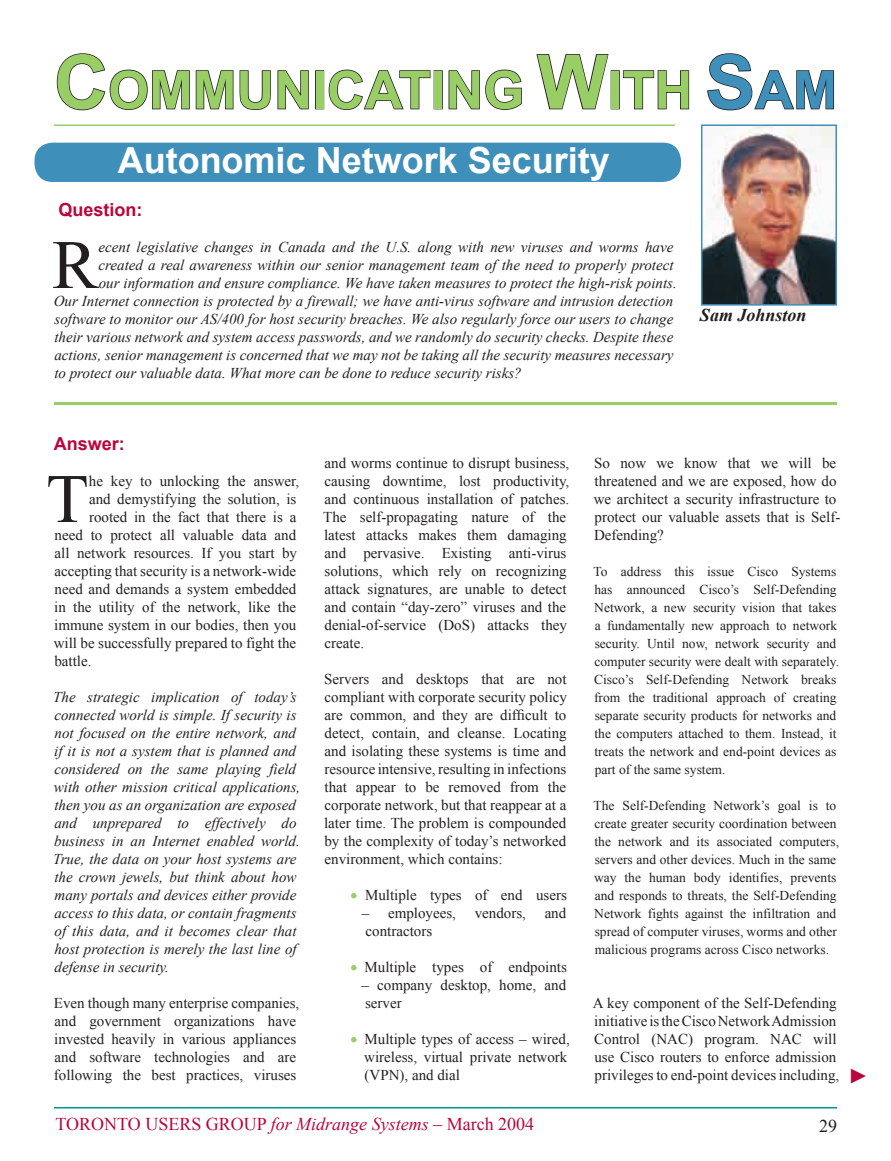
<style>
.page{position:relative;width:891px;height:1161px;background:#fff}
.page>*{position:absolute;margin:0;border:0;box-sizing:border-box;transform-origin:0 0}
.t1{font:69.3px "Times New Roman";color:#231f20}
.t2{font:700 52.5px "Arial";color:#99cd65}
.t3{font:700 36px "Arial";color:#fff}
.t4{font:18px "Times New Roman";color:#ba053d}
.t5{font:700 18px "Arial";color:#ba053d}
.t6{font:italic 700 18px "Times New Roman";color:#231f20}
.t7{font:18px "Times New Roman";color:#231f20}
.t8{font:15px/18px "Times New Roman";color:#231f20}
.t9{font:italic 15px/18px "Times New Roman";color:#231f20}
.t10{font:13.5px/18px "Times New Roman";color:#231f20}
.s1{font-size:75px}
.s2{font-size:75px;color:#3f8fbb}
.s3{color:#3f8fbb}
.s4{color:#99cd65}
.s5{font-style:italic}
</style>
<div class="page">
<div style="left:34px;top:143px;width:647px;height:39px;background:#3f8fbb"></div>
<hr style="left:54px;top:1107px;width:783px;height:1px;background:#019196">
<img style="left:704px;top:128px;width:130px;height:175px">
<div style="left:701px;top:125px;width:136px;height:181px;border:2px solid #3f8fbb"></div>
<hr style="left:54px;top:124px;width:621px;height:2px;background:#99cd65">
<hr style="left:54px;top:402px;width:783px;height:3px;background:#99cd65">
<svg style="left:56px;top:53px;width:253px;height:58px"></svg>
<div style="left:315px;top:70px;width:9px;height:39px;border:2px solid #231f20"></div>
<svg style="left:328px;top:69px;width:103px;height:41px"></svg>
<div style="left:434px;top:70px;width:9px;height:39px;border:2px solid #231f20"></div>
<svg style="left:448px;top:69px;width:74px;height:41px"></svg>
<svg style="left:536px;top:54px;width:73px;height:56px"></svg>
<div style="left:611px;top:70px;width:9px;height:39px;border:2px solid #231f20"></div>
<svg style="left:622px;top:70px;width:68px;height:40px"></svg>
<svg style="left:707px;top:53px;width:128px;height:58px"></svg>
<h2 class="t2" style="left:54px;top:56px;width:784px"><span class="s1">C</span>OMMUNICATING <span class="s1">W</span>ITH <span class="s2">S</span><span class="s3">AM</span></h2>
<h3 class="t3" style="left:118px;top:137px;width:494px">Autonomic Network Security</h3>
<p class="t5" style="left:58px;top:198px;width:86px">Question:</p>
<h1 class="t1" style="left:52px;top:218px;width:48px">R</h1>
<p class="t9" style="left:99px;top:238px;width:576px">ecent legislative changes in Canada and the U.S. along with new viruses and worms have</p>
<p class="t9" style="left:99px;top:256px;width:576px">created a real awareness within our senior management team of the need to properly protect</p>
<p class="t9" style="left:99px;top:274px;width:580px">our information and ensure compliance. We have taken measures to protect the high-risk points.</p>
<p class="t9" style="left:54px;top:292px;width:621px">Our Internet connection is protected by a firewall; we have anti-virus software and intrusion detection</p>
<p class="t9" style="left:55px;top:310px;width:620px">software to monitor our AS/400 for host security breaches. We also regularly force our users to change</p>
<p class="t9" style="left:54px;top:328px;width:620px">their various network and system access passwords, and we randomly do security checks. Despite these</p>
<p class="t9" style="left:54px;top:346px;width:621px">actions, senior management is concerned that we may not be taking all the security measures necessary</p>
<p class="t9" style="left:54px;top:364px;width:469px">to protect our valuable data. What more can be done to reduce security risks?</p>
<p class="t6" style="left:700px;top:303px;width:108px">Sam Johnston</p>
<p class="t5" style="left:54px;top:432px;width:73px">Answer:</p>
<h1 class="t1" style="left:46px;top:452px;width:44px">T</h1>
<p class="t8" style="left:89px;top:472px;width:212px">he key to unlocking the answer,</p>
<p class="t8" style="left:89px;top:490px;width:209px">and demystifying the solution, is</p>
<p class="t8" style="left:89px;top:508px;width:209px">rooted in the fact that there is a</p>
<p class="t8" style="left:55px;top:526px;width:243px">need to protect all valuable data and</p>
<p class="t8" style="left:55px;top:544px;width:244px">all network resources. If you start by</p>
<p class="t8" style="left:55px;top:562px;width:243px">accepting that security is a network-wide</p>
<p class="t8" style="left:55px;top:580px;width:243px">need and demands a system embedded</p>
<p class="t8" style="left:54px;top:598px;width:244px">in the utility of the network, like the</p>
<p class="t8" style="left:54px;top:616px;width:244px">immune system in our bodies, then you</p>
<p class="t8" style="left:54px;top:634px;width:244px">will be successfully prepared to fight the</p>
<p class="t8" style="left:54px;top:652px;width:39px">battle.</p>
<p class="t9" style="left:53px;top:688px;width:249px">The strategic implication of today’s connected world is simple. If security is not focused on the entire network, and if it is not a system that is planned and considered on the same playing field with other mission critical applications, then you as an organization are exposed and unprepared to effectively do business in an Internet enabled world.<br>True, the data on your host systems are the crown jewels, but think about how many portals and devices either provide access to this data, or contain fragments of this data, and it becomes clear that host protection is merely the last line of defense in security.</p>
<p class="t8" style="left:54px;top:994px;width:247px">Even though many enterprise companies, and government organizations have invested heavily in various appliances and software technologies and are following the best practices, viruses</p>
<p class="t8" style="left:323px;top:454px;width:248px">and worms continue to disrupt business, causing downtime, lost productivity, and continuous installation of patches.<br>The self-propagating nature of the latest attacks makes them damaging and pervasive. Existing anti-virus solutions, which rely on recognizing attack signatures, are unable to detect and contain “day-zero” viruses and the denial-of-service (DoS) attacks they create.</p>
<p class="t8" style="left:324px;top:670px;width:245px;text-align:justify">Servers and desktops that are not compliant with corporate security policy are common, and they are difficult to detect, contain, and cleanse. Locating and isolating these systems is time and resource intensive, resulting in infections that appear to be removed from the corporate network, but that reappear at a later time. The problem is compounded by the complexity of today’s networked environment, which contains:</p>
<p class="t8" style="left:351px;top:886px;width:218px"><span class="s4">•</span> Multiple types of end users</p>
<p class="t8" style="left:362px;top:904px;width:206px">– employees, vendors, and contractors</p>
<p class="t8" style="left:351px;top:958px;width:218px"><span class="s4">•</span> Multiple types of endpoints</p>
<p class="t8" style="left:361px;top:976px;width:206px">– company desktop, home, and server</p>
<p class="t8" style="left:364px;top:1030px;width:207px;text-indent:-14px"><span class="s4">•</span> Multiple types of access – wired, wireless, virtual private network (VPN), and dial</p>
<p class="t8" style="left:594px;top:454px;width:248px">So now we know that we will be threatened and we are exposed, how do we architect a security infrastructure to protect our valuable assets that is Self-<br>Defending?</p>
<p class="t10" style="left:594px;top:562px;width:247px">To address this issue Cisco Systems has announced Cisco’s Self-Defending Network, a new security vision that takes a fundamentally new approach to network security. Until now, network security and computer security were dealt with separately.<br>Cisco’s Self-Defending Network breaks from the traditional approach of creating separate security products for networks and the computers attached to them. Instead, it treats the network and end-point devices as part of the same system.</p>
<p class="t10" style="left:594px;top:796px;width:247px">The Self-Defending Network’s goal is to create greater security coordination between the network and its associated computers, servers and other devices. Much in the same way the human body identifies, prevents and responds to threats, the Self-Defending Network fights against the infiltration and spread of computer viruses, worms and other malicious programs across Cisco networks.</p>
<p class="t8" style="left:593px;top:994px;width:248px">A key component of the Self-Defending initiative is the Cisco Network Admission Control (NAC) program. NAC will use Cisco routers to enforce admission privileges to end-point devices including,</p>
<p class="t4" style="left:56px;top:1112px;width:480px">TORONTO USERS GROUP <span class="s5">for Midrange Systems</span> – March 2004</p>
<p class="t7" style="left:819px;top:1114px;width:19px">29</p>
</div>
